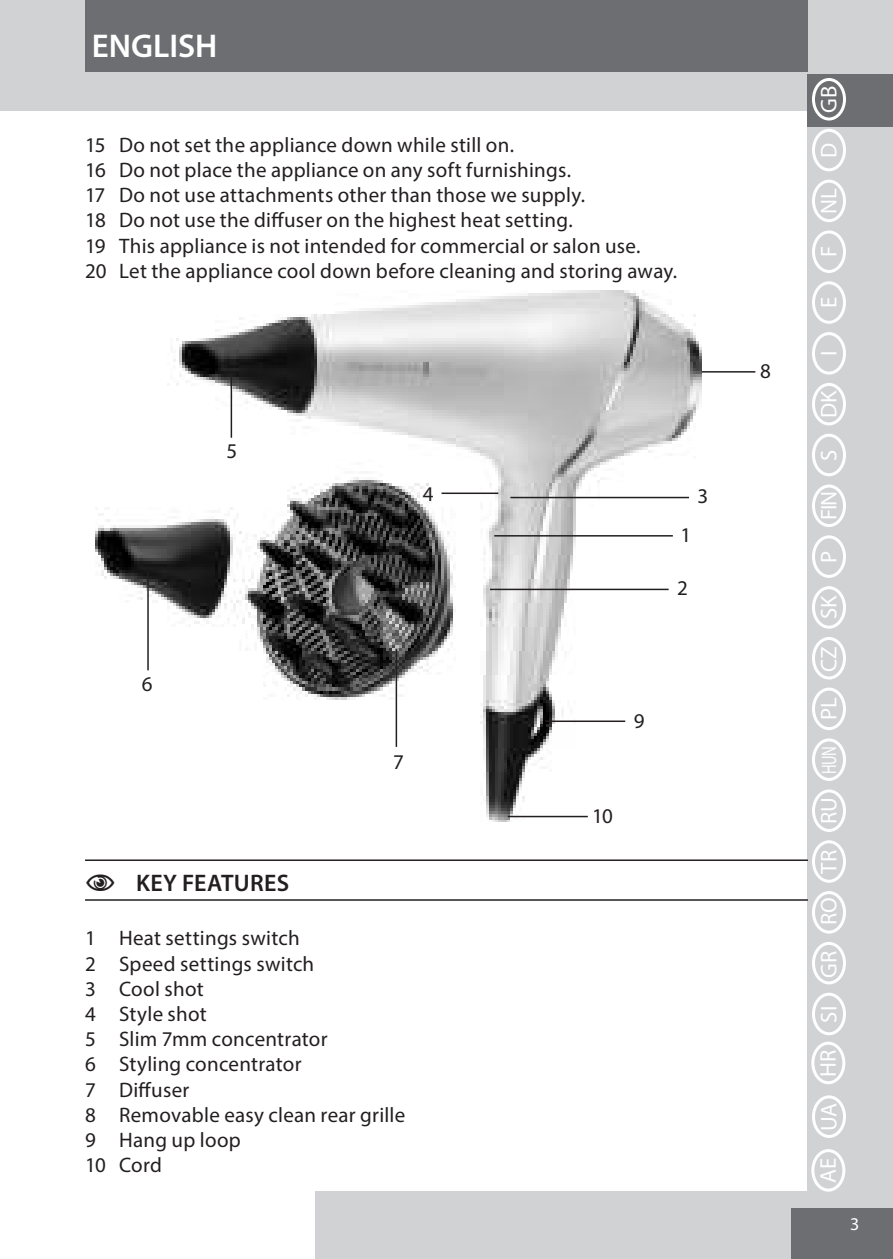
<style>
.page{position:relative;width:893px;height:1259px;background:#fff}
.page>*{position:absolute;margin:0;border:0;box-sizing:border-box;transform-origin:0 0}
.t1{font:600 33px "Myriad Pro";color:#fff}
.t2{font:600 24px "Myriad Pro";letter-spacing:.01em;color:#231f20}
.t3{font:22.8px "Myriad Pro";color:#fff}
.t4{font:21px/25.2px "Myriad Pro";letter-spacing:.01em;color:#231f20}
.t5{font:21px "Myriad Pro";color:#fff;scale:.7 1}
.t6{font:18px "Myriad Pro";color:#fff}
.s1{font-family:"Myriad Points";font-weight:400}
.s2{font-size:22.8px}
</style>
<div class="page">
<div style="left:315px;top:1191px;width:578px;height:68px;background:#d1d2d4"></div>
<div style="left:791px;top:1208px;width:102px;height:51px;background:#6d6e71"></div>
<div style="left:0;top:0;width:893px;height:111px;background:#d1d2d4"></div>
<div style="left:85px;top:0;width:723px;height:72px;background:#6d6e71"></div>
<div style="left:808px;top:90px;width:85px;height:1111px;background:#d1d2d4"></div>
<hr style="left:85px;top:859px;width:723px;height:2px;background:#231f20">
<hr style="left:85px;top:899px;width:723px;height:1px;background:#231f20">
<div style="left:808px;top:74px;width:85px;height:52px;background:#6d6e71"></div>
<div style="left:812px;top:78px;width:34px;height:42px;border:3px solid #fff;border-radius:50%"></div>
<div style="left:812px;top:129px;width:34px;height:42px;border:3px solid #fff;border-radius:50%"></div>
<div style="left:812px;top:180px;width:34px;height:42px;border:3px solid #fff;border-radius:50%"></div>
<div style="left:812px;top:230px;width:34px;height:43px;border:3px solid #fff;border-radius:50%"></div>
<div style="left:812px;top:281px;width:34px;height:43px;border:3px solid #fff;border-radius:50%"></div>
<div style="left:812px;top:332px;width:34px;height:42px;border:3px solid #fff;border-radius:50%"></div>
<div style="left:812px;top:383px;width:34px;height:42px;border:3px solid #fff;border-radius:50%"></div>
<div style="left:812px;top:434px;width:34px;height:42px;border:3px solid #fff;border-radius:50%"></div>
<div style="left:812px;top:484px;width:34px;height:43px;border:3px solid #fff;border-radius:50%"></div>
<div style="left:812px;top:535px;width:34px;height:43px;border:3px solid #fff;border-radius:50%"></div>
<div style="left:812px;top:586px;width:34px;height:43px;border:3px solid #fff;border-radius:50%"></div>
<div style="left:812px;top:637px;width:34px;height:42px;border:3px solid #fff;border-radius:50%"></div>
<div style="left:812px;top:738px;width:34px;height:43px;border:3px solid #fff;border-radius:50%"></div>
<div style="left:812px;top:687px;width:34px;height:43px;border:3px solid #fff;border-radius:50%"></div>
<div style="left:812px;top:789px;width:34px;height:43px;border:3px solid #fff;border-radius:50%"></div>
<div style="left:812px;top:840px;width:34px;height:43px;border:3px solid #fff;border-radius:50%"></div>
<div style="left:812px;top:891px;width:34px;height:42px;border:3px solid #fff;border-radius:50%"></div>
<div style="left:812px;top:942px;width:34px;height:42px;border:3px solid #fff;border-radius:50%"></div>
<div style="left:812px;top:992px;width:34px;height:43px;border:3px solid #fff;border-radius:50%"></div>
<div style="left:811px;top:1149px;width:34px;height:42px;border:3px solid #fff;border-radius:50%"></div>
<div style="left:811px;top:1041px;width:34px;height:43px;border:3px solid #fff;border-radius:50%"></div>
<div style="left:812px;top:1095px;width:34px;height:43px;border:3px solid #fff;border-radius:50%"></div>
<img style="left:96px;top:290px;width:606px;height:532px">
<hr style="left:494px;top:535px;width:179px;height:1px;background:#231f20">
<hr style="left:147px;top:572px;width:2px;height:98px;background:#231f20">
<hr style="left:396px;top:649px;width:1px;height:98px;background:#231f20">
<hr style="left:545px;top:720px;width:80px;height:2px;background:#231f20">
<hr style="left:508px;top:816px;width:80px;height:1px;background:#231f20">
<hr style="left:702px;top:371px;width:53px;height:1px;background:#231f20">
<hr style="left:231px;top:373px;width:1px;height:65px;background:#231f20">
<hr style="left:490px;top:588px;width:179px;height:2px;background:#231f20">
<hr style="left:442px;top:492px;width:56px;height:2px;background:#231f20">
<hr style="left:510px;top:497px;width:179px;height:1px;background:#231f20">
<h1 class="t1" style="left:92px;top:27px;width:127px">ENGLISH</h1>
<p class="t4" style="left:85px;top:133px;width:594px">15 Do not set the appliance down while still on.<br>16 Do not place the appliance on any soft furnishings.<br>17 Do not use attachments other than those we supply.<br>18 Do not use the diffuser on the highest heat setting.<br>19 This appliance is not intended for commercial or salon use.<br>20 Let the appliance cool down before cleaning and storing away.</p>
<p class="t4" style="left:226px;top:439px;width:12px">5</p>
<p class="t4" style="left:423px;top:482px;width:12px">4</p>
<p class="t4" style="left:697px;top:484px;width:12px">3</p>
<p class="t4" style="left:680px;top:523px;width:12px">1</p>
<p class="t4" style="left:677px;top:576px;width:12px">2</p>
<p class="t4" style="left:142px;top:672px;width:12px">6</p>
<p class="t4" style="left:393px;top:750px;width:12px">7</p>
<p class="t2" style="left:85px;top:869px;width:206px"><span class="s1">C</span> KEY FEATURES</p>
<p class="t4" style="left:85px;top:926px;width:322px">1 Heat settings switch<br>2 Speed settings switch<br>3 Cool shot<br>4 Style shot<br>5 Slim 7mm concentrator<br>6 Styling concentrator<br>7 Diffuser<br>8 Removable easy clean rear grille<br>9 Hang up loop<br>10 Cord</p>
<p class="t4" style="left:634px;top:709px;width:12px">9</p>
<p class="t4" style="left:592px;top:804px;width:22px">10</p>
<p class="t4" style="left:760px;top:359px;width:12px">8</p>
<p class="t3" style="left:817px;top:113px;width:29px;rotate:-90deg">GB</p>
<p class="t3" style="left:817px;top:158px;width:17px;rotate:-90deg">D</p>
<p class="t3" style="left:817px;top:214px;width:27px;rotate:-90deg">NL</p>
<p class="t3" style="left:817px;top:257px;width:13px;rotate:-90deg">F</p>
<p class="t3" style="left:817px;top:308px;width:13px;rotate:-90deg">E</p>
<p class="t3" style="left:817px;top:356px;width:7px;rotate:-90deg">I</p>
<p class="t3" style="left:817px;top:418px;width:29px;rotate:-90deg">DK</p>
<p class="t3" style="left:817px;top:461px;width:13px;rotate:-90deg">S</p>
<p class="t3" style="left:817px;top:520px;width:30px;rotate:-90deg">FIN</p>
<p class="t3" style="left:817px;top:563px;width:14px;rotate:-90deg">P</p>
<p class="t3" style="left:817px;top:619px;width:25px;rotate:-90deg">SK</p>
<p class="t3" style="left:817px;top:672px;width:27px;rotate:-90deg">CZ</p>
<p class="t5" style="left:819px;top:773px;width:110px;rotate:-90deg">HUN <span class="s2">PL</span></p>
<p class="t3" style="left:817px;top:824px;width:28px;rotate:-90deg">RU</p>
<p class="t3" style="left:817px;top:873px;width:25px;rotate:-90deg">TR</p>
<p class="t3" style="left:817px;top:925px;width:30px;rotate:-90deg">RO</p>
<p class="t3" style="left:817px;top:977px;width:28px;rotate:-90deg">GR</p>
<p class="t3" style="left:817px;top:1022px;width:18px;rotate:-90deg">SI</p>
<p class="t3" style="left:817px;top:1077px;width:29px;rotate:-90deg">HR</p>
<p class="t3" style="left:817px;top:1130px;width:29px;rotate:-90deg">UA</p>
<p class="t3" style="left:817px;top:1183px;width:27px;rotate:-90deg">AE</p>
<p class="t6" style="left:850px;top:1215px;width:11px">3</p>
</div>
